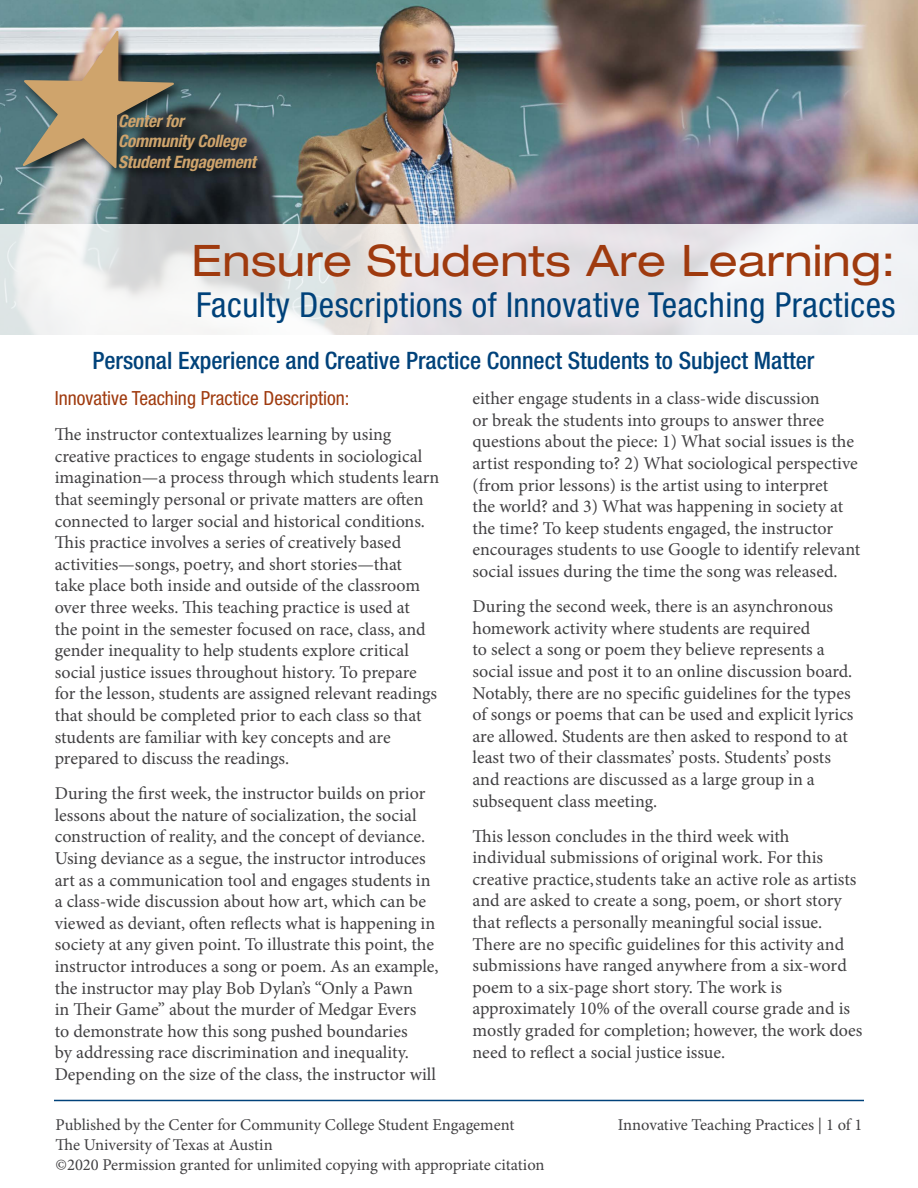
<style>
.page{position:relative;width:918px;height:1188px;background:#fff}
.page>*{position:absolute;margin:0;border:0;box-sizing:border-box;transform-origin:0 0}
.t1{font:expanded 43.5px "Helvetica Neue LT Std";letter-spacing:.005em;color:#9f3a0e}
.t2{font:condensed 34.5px "Helvetica Neue LT Std";letter-spacing:.015em;color:#00427a}
.t3{font:500 condensed 24px "Helvetica Neue LT Std";color:#00427a}
.t4{font:condensed 19.5px "Helvetica Neue LT Std";color:#9f3a0e}
.t5{font:18px/21.6px "Minion Pro";color:#414042}
.t6{font:italic 700 condensed 17.1px/20.5px "Helvetica Neue LT Std";letter-spacing:-.015em;color:#cfa46c}
.t7{font:16.5px/19.8px "Minion Pro";color:#414042}
</style>
<div class="page">
<hr style="left:54px;top:1100px;width:810px;height:1px;background:#00427a">
<img style="left:0;top:0;width:918px;height:224px">
<svg style="left:0;top:224px;width:918px;height:111px"></svg>
<div style="left:20px;top:28px;width:250px;height:155px;background:#000;opacity:.75"></div>
<svg style="left:22px;top:31px;width:152px;height:138px;background:#8c8573"></svg>
<p class="t6" style="left:118px;top:110px;width:139px">Center for<br>Community College<br>Student Engagement</p>
<h1 class="t1" style="left:192px;top:234px;width:706px">Ensure Students Are Learning:</h1>
<h2 class="t2" style="left:196px;top:285px;width:701px">Faculty Descriptions of Innovative Teaching Practices</h2>
<h3 class="t3" style="left:92px;top:347px;width:723px">Personal Experience and Creative Practice Connect Students to Subject Matter</h3>
<p class="t4" style="left:55px;top:387px;width:296px">Innovative Teaching Practice Description:</p>
<p class="t5" style="left:55px;top:424px;width:386px">The instructor contextualizes learning by using creative practices to engage students in sociological imagination—a process through which students learn that seemingly personal or private matters are often connected to larger social and historical conditions.<br>This practice involves a series of creatively based activities—songs, poetry, and short stories—that<br>take place both inside and outside of the classroom over three weeks. This teaching practice is used at<br>the point in the semester focused on race, class, and gender inequality to help students explore critical social justice issues throughout history. To prepare for the lesson, students are assigned relevant readings that should be completed prior to each class so that students are familiar with key concepts and are prepared to discuss the readings.</p>
<p class="t5" style="left:55px;top:783px;width:385px">During the first week, the instructor builds on prior lessons about the nature of socialization, the social construction of reality, and the concept of deviance.<br>Using deviance as a segue, the instructor introduces art as a communication tool and engages students in a class-wide discussion about how art, which can be viewed as deviant, often reflects what is happening in society at any given point. To illustrate this point, the instructor introduces a song or poem. As an example, the instructor may play Bob Dylan’s “Only a Pawn<br>in Their Game” about the murder of Medgar Evers<br>to demonstrate how this song pushed boundaries<br>by addressing race discrimination and inequality.<br>Depending on the size of the class, the instructor will</p>
<p class="t5" style="left:472px;top:388px;width:389px">either engage students in a class-wide discussion<br>or break the students into groups to answer three questions about the piece: 1) What social issues is the artist responding to? 2) What sociological perspective (from prior lessons) is the artist using to interpret<br>the world? and 3) What was happening in society at the time? To keep students engaged, the instructor encourages students to use Google to identify relevant social issues during the time the song was released.</p>
<p class="t5" style="left:472px;top:596px;width:383px">During the second week, there is an asynchronous homework activity where students are required<br>to select a song or poem they believe represents a social issue and post it to an online discussion board.<br>Notably, there are no specific guidelines for the types of songs or poems that can be used and explicit lyrics are allowed. Students are then asked to respond to at least two of their classmates’ posts. Students’ posts and reactions are discussed as a large group in a subsequent class meeting.</p>
<p class="t5" style="left:472px;top:825px;width:392px">This lesson concludes in the third week with individual submissions of original work. For this creative practice, students take an active role as artists and are asked to create a song, poem, or short story that reflects a personally meaningful social issue.<br>There are no specific guidelines for this activity and submissions have ranged anywhere from a six-word poem to a six-page short story. The work is approximately 10% of the overall course grade and is mostly graded for completion; however, the work does need to reflect a social justice issue.</p>
<p class="t7" style="left:56px;top:1115px;width:460px">Published by the Center for Community College Student Engagement</p>
<p class="t7" style="left:618px;top:1115px;width:246px">Innovative Teaching Practices | 1 of 1</p>
<p class="t7" style="left:56px;top:1135px;width:491px">The University of Texas at Austin<br>©2020 Permission granted for unlimited copying with appropriate citation</p>
</div>
